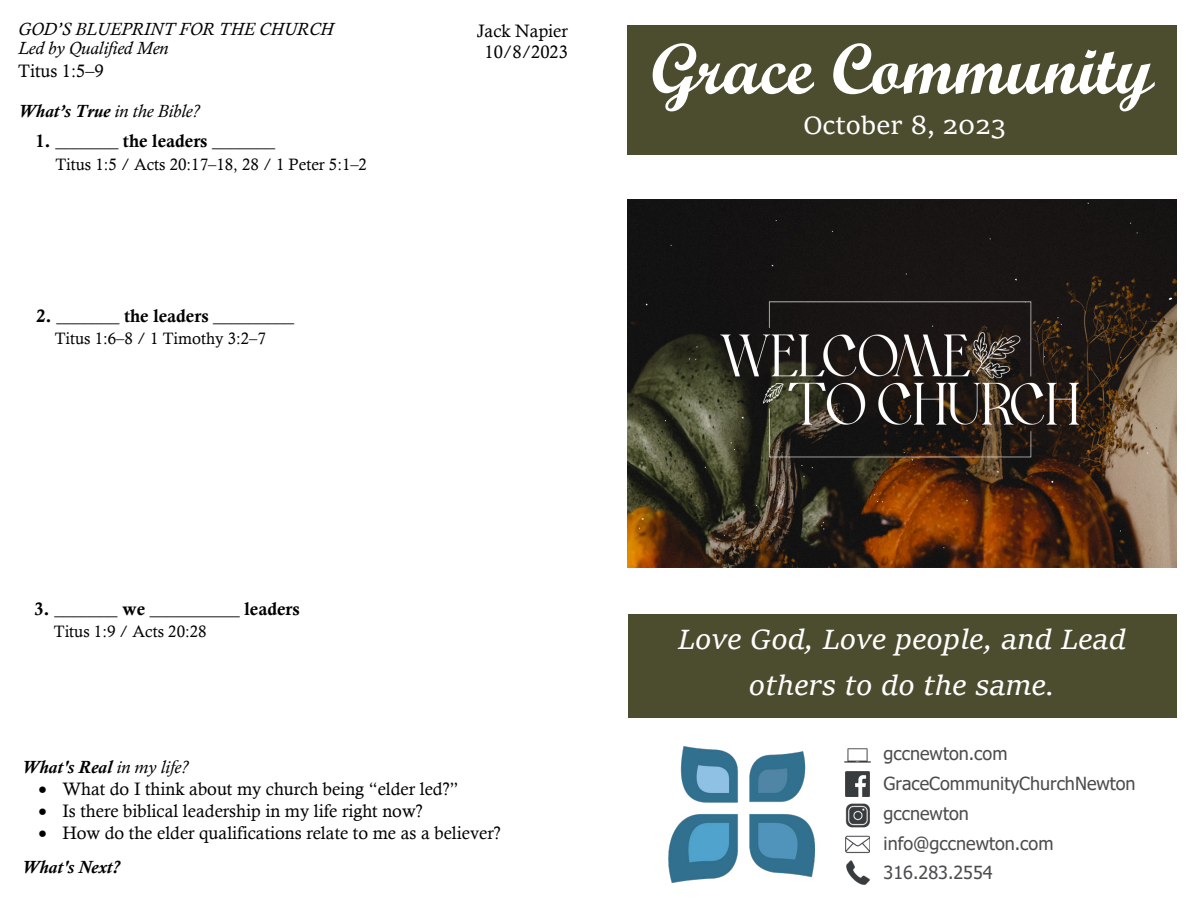
<style>
.page{position:relative;width:1188px;height:918px;background:#fff}
.page>*{position:absolute;margin:0;border:0;box-sizing:border-box;transform-origin:0 0}
.t1{font:72px "Script MT Bold";color:#fff}
.t2{font:italic 30px/46px "Sitka Text";color:#fff;text-align:center}
.t3{font:27px "Sitka Text";color:#fff}
.t4{font:18px/21.6px "Calisto";color:#000;text-align:center}
.t5{font:18px "Calis MT Bol";color:#000}
.t6{font:18px/29.8px "Tahoma";color:#4b4c4d}
.t7{font:italic 18px/19.5px "Calisto";color:#000}
.t8{font:italic 700 18px "Calisto";color:#000}
.t9{font:16.5px "Calisto";color:#000}
.s1{font-weight:700}
.s2{font-weight:400}
</style>
<div class="page">
<div style="left:628px;top:615px;width:548px;height:102px;background:#4c4d2e"></div>
<img style="left:668px;top:747px;width:146px;height:136px">
<img style="left:845px;top:748px;width:25px;height:15px">
<img style="left:845px;top:835px;width:25px;height:19px">
<img style="left:845px;top:772px;width:25px;height:24px">
<img style="left:846px;top:860px;width:24px;height:24px">
<img style="left:845px;top:803px;width:24px;height:24px">
<img style="left:628px;top:200px;width:549px;height:368px">
<div style="left:628px;top:25px;width:548px;height:129px;background:#4c4d2e"></div>
<p class="t7" style="left:18px;top:19px;width:317px">GOD’S BLUEPRINT FOR THE CHURCH<br>Led by Qualified Men</p>
<p class="t4" style="left:18px;top:60px;width:87px">Titus 1:5–9</p>
<p class="t7" style="left:18px;top:101px;width:183px"><span class="s1">What’s True</span> in the Bible?</p>
<p class="t5" style="left:35px;top:131px;width:241px">1. _______ the leaders _______</p>
<p class="t9" style="left:55px;top:155px;width:313px">Titus 1:5 / Acts 20:17–18, 28 / 1 Peter 5:1–2</p>
<p class="t5" style="left:36px;top:305px;width:259px">2. _______ the leaders _________</p>
<p class="t9" style="left:55px;top:328px;width:213px">Titus 1:6–8 / 1 Timothy 3:2–7</p>
<p class="t4" style="left:477px;top:20px;width:93px">Jack Napier<br>10/8/2023</p>
<h1 class="t1" style="left:651px;top:25px;width:504px">Grace Community</h1>
<h3 class="t3" style="left:804px;top:104px;width:204px">October 8, 2023</h3>
<p class="t5" style="left:34px;top:599px;width:267px">3. _______ we __________ leaders</p>
<p class="t9" style="left:54px;top:622px;width:154px">Titus 1:9 / Acts 20:28</p>
<p class="t8" style="left:22px;top:756px;width:168px">What's Real <span class="s2">in my life?</span></p>
<p class="t4" style="left:38px;top:778px;width:422px">• What do I think about my church being “elder led?”</p>
<p class="t4" style="left:38px;top:800px;width:386px">• Is there biblical leadership in my life right now?</p>
<p class="t4" style="left:38px;top:822px;width:464px">• How do the elder qualifications relate to me as a believer?</p>
<p class="t8" style="left:22px;top:857px;width:99px">What's Next?</p>
<p class="t2" style="left:678px;top:615px;width:450px">Love God, Love people, and Lead others to do the same.</p>
<p class="t6" style="left:884px;top:740px;width:254px">gccnewton.com<br>GraceCommunityChurchNewton gccnewton info@gccnewton.com<br>316.283.2554</p>
</div>
